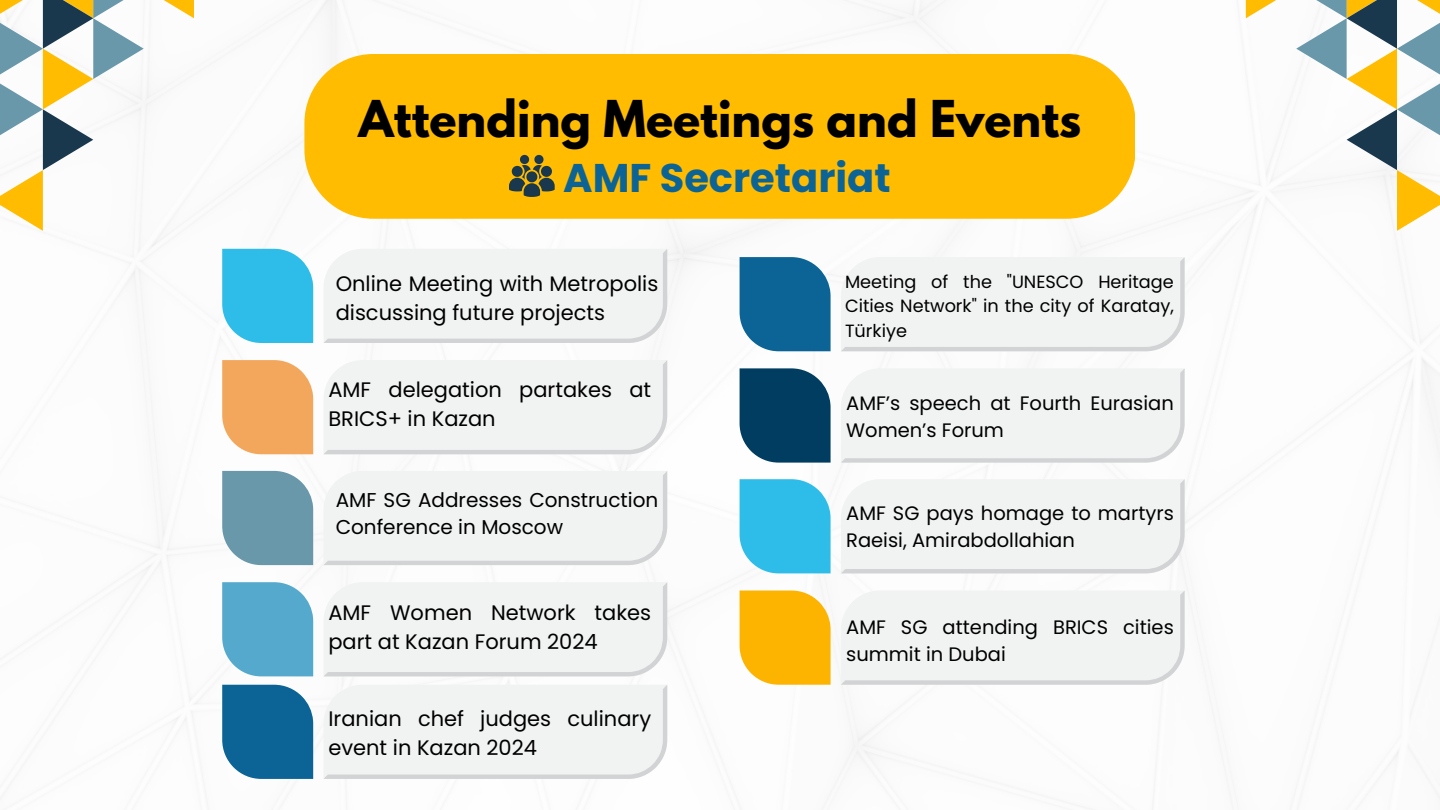
<style>
.page{position:relative;width:1440px;height:810px;background:#fff}
.page>*{position:absolute;margin:0;border:0;box-sizing:border-box;transform-origin:0 0}
.t1{font:700 45px "League Spartan";color:#000}
.t2{font:700 40px "Poppins";color:#0c6496}
.t3{font:21px/29.1px "Poppins";color:#000}
.t4{font:20px/27.8px "Poppins";color:#000}
.t5{font:19.5px/27px "Poppins";color:#000}
.t6{font:17.7px/24.6px "Poppins";color:#000;text-align:justify}
</style>
<div class="page">
<img style="left:0;top:0;width:1440px;height:810px">
<div style="left:304px;top:54px;width:831px;height:165px;background:#ffbc00;border-radius:69px"></div>
<svg style="left:0;top:0;width:194px;height:231px"></svg>
<svg style="left:1246px;top:0;width:194px;height:231px"></svg>
<svg style="left:509px;top:155px;width:46px;height:42px"></svg>
<svg style="left:324px;top:249px;width:343px;height:94px"></svg>
<svg style="left:222px;top:249px;width:91px;height:94px;background:#3dc1e9"></svg>
<div style="left:324px;top:360px;width:343px;height:94px;background:#f1f2f2"></div>
<svg style="left:222px;top:360px;width:91px;height:94px;background:#f3ad68"></svg>
<svg style="left:324px;top:471px;width:343px;height:94px"></svg>
<svg style="left:222px;top:471px;width:91px;height:94px;background:#749fb1"></svg>
<div style="left:324px;top:582px;width:343px;height:94px;background:#f1f2f2"></div>
<svg style="left:222px;top:582px;width:91px;height:94px;background:#61afd0"></svg>
<div style="left:841px;top:257px;width:344px;height:94px;background:#f1f2f2"></div>
<svg style="left:740px;top:257px;width:91px;height:94px;background:#1f709e"></svg>
<svg style="left:841px;top:368px;width:344px;height:95px"></svg>
<svg style="left:740px;top:368px;width:91px;height:95px;background:#164d6d"></svg>
<div style="left:841px;top:479px;width:344px;height:94px;background:#f1f2f2"></div>
<svg style="left:740px;top:479px;width:91px;height:94px;background:#3ec1e9"></svg>
<svg style="left:841px;top:591px;width:344px;height:94px"></svg>
<svg style="left:740px;top:591px;width:91px;height:94px;background:#fcb914"></svg>
<svg style="left:324px;top:685px;width:343px;height:94px"></svg>
<svg style="left:222px;top:685px;width:91px;height:94px;background:#1e6f9d"></svg>
<h1 class="t1" style="left:359px;top:97px;width:724px">Attending Meetings and Events</h1>
<h2 class="t2" style="left:563px;top:150px;width:329px">AMF Secretariat</h2>
<p class="t3" style="left:336px;top:269px;width:324px">Online Meeting with Metropolis discussing future projects</p>
<p class="t3" style="left:328px;top:375px;width:324px">AMF delegation partakes at<br>BRICS+ in Kazan</p>
<p class="t4" style="left:336px;top:486px;width:324px">AMF SG Addresses Construction<br>Conference in Moscow</p>
<p class="t3" style="left:328px;top:598px;width:324px">AMF Women Network takes part at Kazan Forum 2024</p>
<p class="t3" style="left:328px;top:704px;width:324px">Iranian chef judges culinary event in Kazan 2024</p>
<p class="t6" style="left:845px;top:269px;width:330px">Meeting of the "UNESCO Heritage Cities Network" in the city of Karatay, Türkiye</p>
<p class="t5" style="left:846px;top:389px;width:329px">AMF’s speech at Fourth Eurasian<br>Women’s Forum</p>
<p class="t5" style="left:846px;top:500px;width:329px">AMF SG pays homage to martyrs<br>Raeisi, Amirabdollahian</p>
<p class="t5" style="left:846px;top:613px;width:329px">AMF SG attending BRICS cities summit in Dubai</p>
</div>
